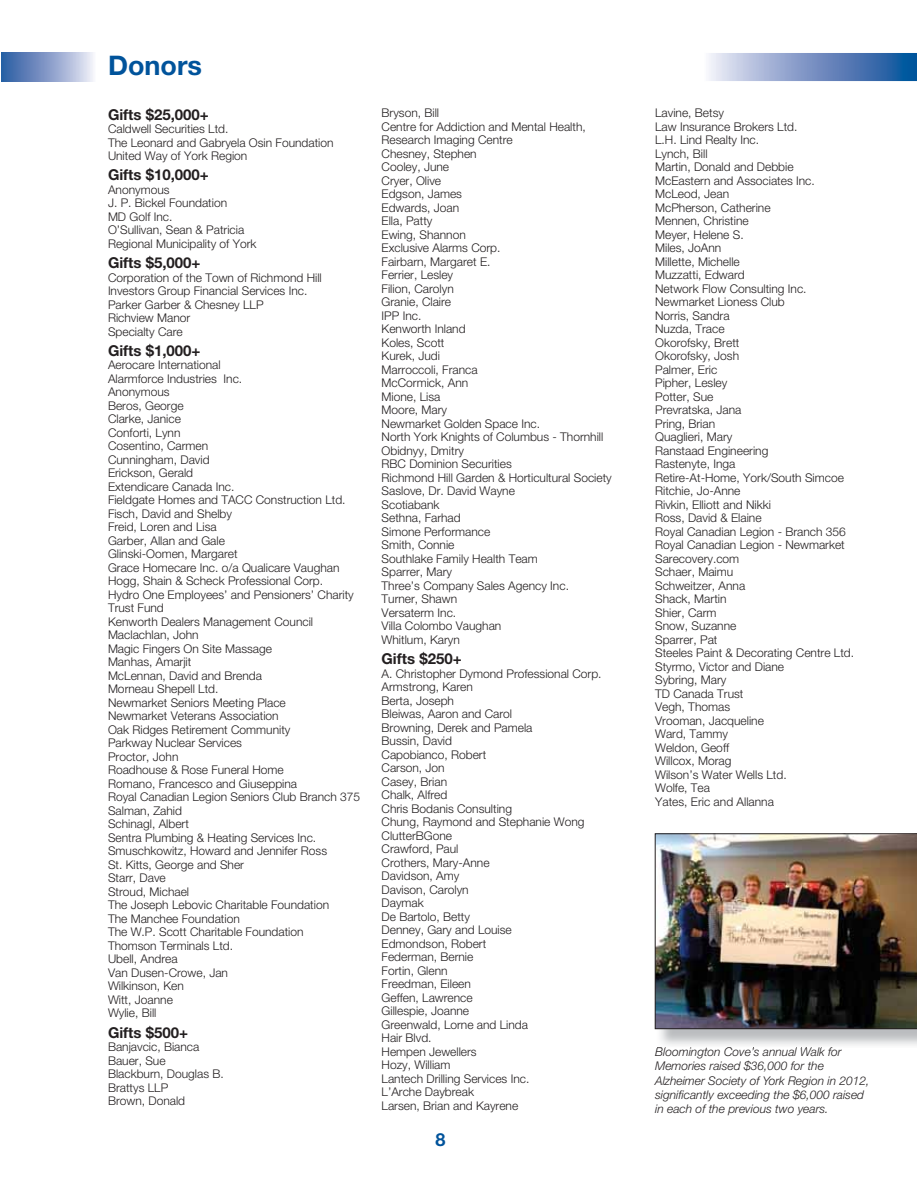
<style>
.page{position:relative;width:918px;height:1188px;background:#fff}
.page>*{position:absolute;margin:0;border:0;box-sizing:border-box;transform-origin:0 0}
.t1{font:700 27px "Helvetica Neue";color:#00539b}
.t2{font:700 18px "Helvetica Neue";color:#00539b}
.t3{font:700 15px "Helvetica Neue";color:#231f20}
.t4{font:300 12px/13.5px "Helvetica Neue";color:#231f20}
.t5{font:italic 300 12px/14.4px "Helvetica Neue";color:#231f20}
</style>
<div class="page">
<div style="left:2px;top:53px;width:93px;height:28px;background:linear-gradient(to right,#2857a0,#edeaf6)"></div>
<svg style="left:709px;top:53px;width:207px;height:28px;background:#7896c5"></svg>
<img style="left:752px;top:1047px;width:81px;height:1px">
<img style="left:657px;top:1047px;width:75px;height:1px">
<img style="left:655px;top:833px;width:261px;height:196px">
<h1 class="t1" style="left:108px;top:56px;width:96px">Donors</h1>
<p class="t3" style="left:108px;top:109px;width:102px">Gifts $25,000+</p>
<p class="t4" style="left:108px;top:123px;width:227px">Caldwell Securities Ltd.<br>The Leonard and Gabryela Osin Foundation<br>United Way of York Region</p>
<p class="t3" style="left:108px;top:170px;width:102px">Gifts $10,000+</p>
<p class="t4" style="left:108px;top:184px;width:150px">Anonymous<br>J. P. Bickel Foundation<br>MD Golf Inc.<br>O’Sullivan, Sean &amp; Patricia<br>Regional Municipality of York</p>
<p class="t3" style="left:108px;top:258px;width:94px">Gifts $5,000+</p>
<p class="t4" style="left:108px;top:272px;width:215px">Corporation of the Town of Richmond Hill<br>Investors Group Financial Services Inc.<br>Parker Garber &amp; Chesney LLP<br>Richview Manor<br>Specialty Care</p>
<p class="t3" style="left:108px;top:345px;width:94px">Gifts $1,000+</p>
<p class="t4" style="left:108px;top:360px;width:254px">Aerocare International<br>Alarmforce Industries Inc.<br>Anonymous<br>Beros, George<br>Clarke, Janice<br>Conforti, Lynn<br>Cosentino, Carmen<br>Cunningham, David<br>Erickson, Gerald<br>Extendicare Canada Inc.<br>Fieldgate Homes and TACC Construction Ltd.<br>Fisch, David and Shelby<br>Freid, Loren and Lisa<br>Garber, Allan and Gale<br>Glinski-Oomen, Margaret<br>Grace Homecare Inc. o/a Qualicare Vaughan<br>Hogg, Shain &amp; Scheck Professional Corp.<br>Hydro One Employees’ and Pensioners’ Charity<br>Trust Fund<br>Kenworth Dealers Management Council<br>Maclachlan, John<br>Magic Fingers On Site Massage<br>Manhas, Amarjit<br>McLennan, David and Brenda<br>Morneau Shepell Ltd.<br>Newmarket Seniors Meeting Place<br>Newmarket Veterans Association<br>Oak Ridges Retirement Community<br>Parkway Nuclear Services<br>Proctor, John<br>Roadhouse &amp; Rose Funeral Home<br>Romano, Francesco and Giuseppina<br>Royal Canadian Legion Seniors Club Branch 375<br>Salman, Zahid<br>Schinagl, Albert<br>Sentra Plumbing &amp; Heating Services Inc.<br>Smuschkowitz, Howard and Jennifer Ross<br>St. Kitts, George and Sher<br>Starr, Dave<br>Stroud, Michael<br>The Joseph Lebovic Charitable Foundation<br>The Manchee Foundation<br>The W.P. Scott Charitable Foundation<br>Thomson Terminals Ltd.<br>Ubell, Andrea<br>Van Dusen-Crowe, Jan<br>Wilkinson, Ken<br>Witt, Joanne<br>Wylie, Bill</p>
<p class="t3" style="left:108px;top:1027px;width:82px">Gifts $500+</p>
<p class="t4" style="left:108px;top:1041px;width:117px">Banjavcic, Bianca<br>Bauer, Sue<br>Blackburn, Douglas B.<br>Brattys LLP<br>Brown, Donald</p>
<p class="t4" style="left:382px;top:108px;width:232px">Bryson, Bill<br>Centre for Addiction and Mental Health,<br>Research Imaging Centre<br>Chesney, Stephen<br>Cooley, June<br>Cryer, Olive<br>Edgson, James<br>Edwards, Joan<br>Ella, Patty<br>Ewing, Shannon<br>Exclusive Alarms Corp.<br>Fairbarn, Margaret E.<br>Ferrier, Lesley<br>Filion, Carolyn<br>Granie, Claire<br>IPP Inc.<br>Kenworth Inland<br>Koles, Scott<br>Kurek, Judi<br>Marroccoli, Franca<br>McCormick, Ann<br>Mione, Lisa<br>Moore, Mary<br>Newmarket Golden Space Inc.<br>North York Knights of Columbus - Thornhill<br>Obidnyy, Dmitry<br>RBC Dominion Securities<br>Richmond Hill Garden &amp; Horticultural Society<br>Saslove, Dr. David Wayne<br>Scotiabank<br>Sethna, Farhad<br>Simone Performance<br>Smith, Connie<br>Southlake Family Health Team<br>Sparrer, Mary<br>Three’s Company Sales Agency Inc.<br>Turner, Shawn<br>Versaterm Inc.<br>Villa Colombo Vaughan<br>Whitlum, Karyn</p>
<p class="t3" style="left:382px;top:654px;width:82px">Gifts $250+</p>
<p class="t4" style="left:382px;top:668px;width:222px">A. Christopher Dymond Professional Corp.<br>Armstrong, Karen<br>Berta, Joseph<br>Bleiwas, Aaron and Carol<br>Browning, Derek and Pamela<br>Bussin, David<br>Capobianco, Robert<br>Carson, Jon<br>Casey, Brian<br>Chalk, Alfred<br>Chris Bodanis Consulting<br>Chung, Raymond and Stephanie Wong<br>ClutterBGone<br>Crawford, Paul<br>Crothers, Mary-Anne<br>Davidson, Amy<br>Davison, Carolyn<br>Daymak<br>De Bartolo, Betty<br>Denney, Gary and Louise<br>Edmondson, Robert<br>Federman, Bernie<br>Fortin, Glenn<br>Freedman, Eileen<br>Geffen, Lawrence<br>Gillespie, Joanne<br>Greenwald, Lorne and Linda<br>Hair Blvd.<br>Hempen Jewellers<br>Hozy, William<br>Lantech Drilling Services Inc.<br>L’Arche Daybreak<br>Larsen, Brian and Kayrene</p>
<h2 class="t2" style="left:436px;top:1133px;width:12px">8</h2>
<p class="t4" style="left:655px;top:108px;width:200px">Lavine, Betsy<br>Law Insurance Brokers Ltd.<br>L.H. Lind Realty Inc.<br>Lynch, Bill<br>Martin, Donald and Debbie<br>McEastern and Associates Inc.<br>McLeod, Jean<br>McPherson, Catherine<br>Mennen, Christine<br>Meyer, Helene S.<br>Miles, JoAnn<br>Millette, Michelle<br>Muzzatti, Edward<br>Network Flow Consulting Inc.<br>Newmarket Lioness Club<br>Norris, Sandra<br>Nuzda, Trace<br>Okorofsky, Brett<br>Okorofsky, Josh<br>Palmer, Eric<br>Pipher, Lesley<br>Potter, Sue<br>Prevratska, Jana<br>Pring, Brian<br>Quaglieri, Mary<br>Ranstaad Engineering<br>Rastenyte, Inga<br>Retire-At-Home, York/South Simcoe<br>Ritchie, Jo-Anne<br>Rivkin, Elliott and Nikki<br>Ross, David &amp; Elaine<br>Royal Canadian Legion - Branch 356<br>Royal Canadian Legion - Newmarket<br>Sarecovery.com<br>Schaer, Maimu<br>Schweitzer, Anna<br>Shack, Martin<br>Shier, Carm<br>Snow, Suzanne<br>Sparrer, Pat<br>Steeles Paint &amp; Decorating Centre Ltd.<br>Styrmo, Victor and Diane<br>Sybring, Mary<br>TD Canada Trust<br>Vegh, Thomas<br>Vrooman, Jacqueline<br>Ward, Tammy<br>Weldon, Geoff<br>Willcox, Morag<br>Wilson’s Water Wells Ltd.<br>Wolfe, Tea<br>Yates, Eric and Allanna</p>
<p class="t5" style="left:655px;top:1045px;width:216px">Bloomington Cove’s annual Walk for Memories raised $36,000 for the Alzheimer Society of York Region in 2012, significantly exceeding the $6,000 raised in each of the previous two years.</p>
</div>
